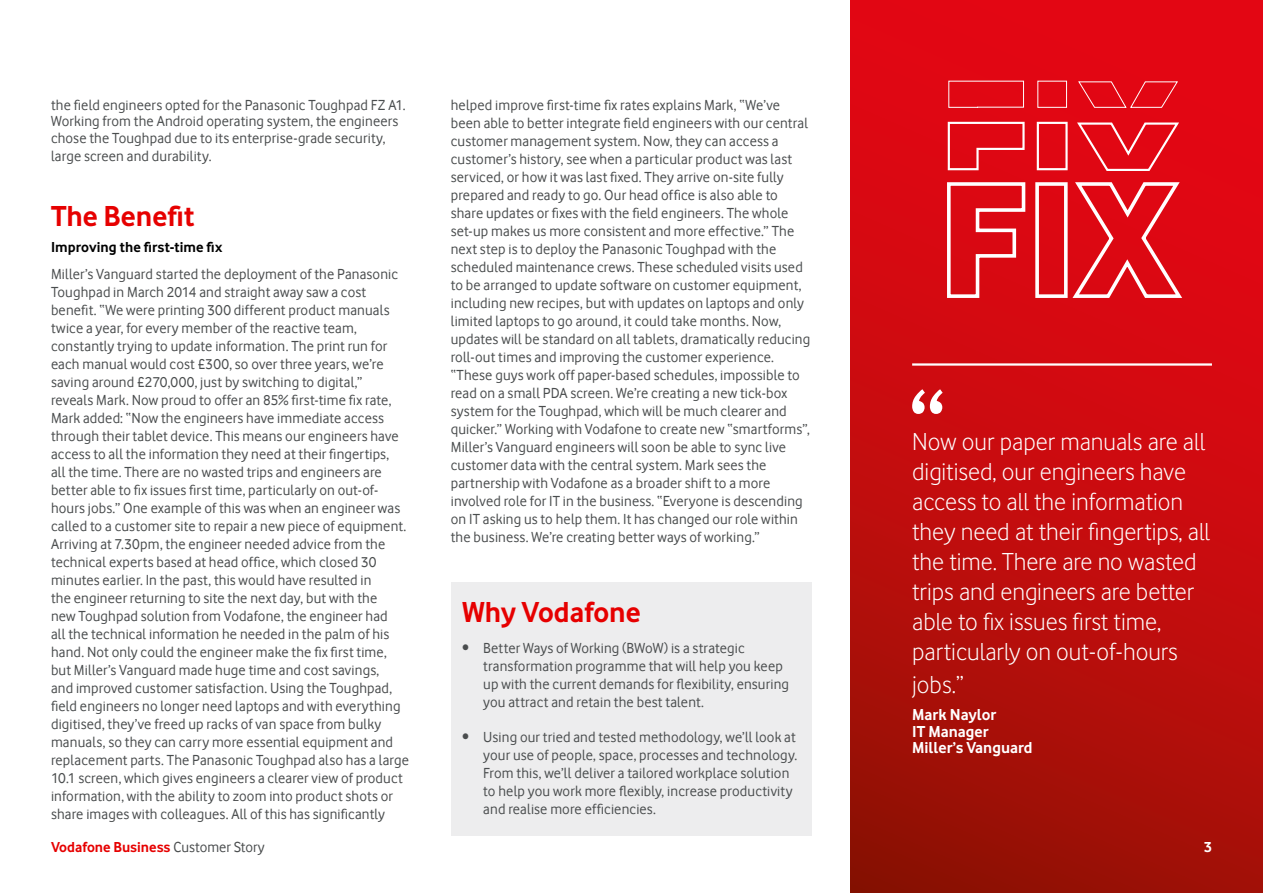
<style>
.page{position:relative;width:1263px;height:893px;background:#fff}
.page>*{position:absolute;margin:0;border:0;box-sizing:border-box;transform-origin:0 0}
.t1{font:700 30px "Vodafone Rg";color:#e60000}
.t2{font:25.5px/30px "Vodafone Lt";color:#fff}
.t3{font:700 16.5px/16.5px "Vodafone Rg";color:#fff}
.t4{font:15px/18px "Vodafone Rg";letter-spacing:.01em;color:#4a4d4e}
.t5{font:700 15px "Vodafone Rg";color:#e60000}
.t6{font:700 15px "Vodafone Rg";letter-spacing:.005em;color:#000}
.t7{font:700 15px "Vodafone Rg";color:#fff}
.s1{font-weight:400;color:#4a4d4e}
</style>
<div class="page">
<svg style="left:850px;top:0;width:413px;height:893px;background:#c20b0d"></svg>
<svg style="left:912px;top:389px;width:31px;height:25px"></svg>
<hr style="left:912px;top:363px;width:300px;height:3px;background:#fff">
<div style="left:451px;top:582px;width:361px;height:254px;background:#ededee"></div>
<svg style="left:945px;top:180px;width:240px;height:121px;background:#e02e37"></svg>
<svg style="left:947px;top:121px;width:234px;height:52px;background:#e3232e"></svg>
<svg style="left:948px;top:80px;width:230px;height:28px;background:#e31b27"></svg>
<p class="t4" style="left:51px;top:97px;width:356px;line-height:16.5px">the field engineers opted for the Panasonic Toughpad FZ A1.<br>Working from the Android operating system, the engineers chose the Toughpad due to its enterprise-grade security,</p>
<p class="t4" style="left:51px;top:147px;width:162px">large screen and durability.</p>
<h1 class="t1" style="left:51px;top:199px;width:145px">The Benefit</h1>
<p class="t6" style="left:51px;top:239px;width:173px">Improving the first-time fix</p>
<p class="t4" style="left:51px;top:265px;width:359px">Miller’s Vanguard started the deployment of the Panasonic Toughpad in March 2014 and straight away saw a cost benefit. “We were printing 300 different product manuals twice a year, for every member of the reactive team, constantly trying to update information. The print run for each manual would cost £300, so over three years, we’re saving around £270,000, just by switching to digital,”<br>reveals Mark. Now proud to offer an 85% first-time fix rate, Mark added: “Now the engineers have immediate access through their tablet device. This means our engineers have access to all the information they need at their fingertips,<br>all the time. There are no wasted trips and engineers are better able to fix issues first time, particularly on out-of&shy;hours jobs.” One example of this was when an engineer was called to a customer site to repair a new piece of equipment.<br>Arriving at 7.30pm, the engineer needed advice from the technical experts based at head office, which closed 30 minutes earlier. In the past, this would have resulted in<br>the engineer returning to site the next day, but with the<br>new Toughpad solution from Vodafone, the engineer had<br>all the technical information he needed in the palm of his hand. Not only could the engineer make the fix first time, but Miller’s Vanguard made huge time and cost savings,<br>and improved customer satisfaction. Using the Toughpad, field engineers no longer need laptops and with everything digitised, they’ve freed up racks of van space from bulky manuals, so they can carry more essential equipment and replacement parts. The Panasonic Toughpad also has a large 10.1 screen, which gives engineers a clearer view of product information, with the ability to zoom into product shots or share images with colleagues. All of this has significantly</p>
<p class="t4" style="left:451px;top:96px;width:361px">helped improve first-time fix rates explains Mark, “We’ve been able to better integrate field engineers with our central customer management system. Now, they can access a customer’s history, see when a particular product was last serviced, or how it was last fixed. They arrive on-site fully prepared and ready to go. Our head office is also able to share updates or fixes with the field engineers. The whole set-up makes us more consistent and more effective.” The next step is to deploy the Panasonic Toughpad with the scheduled maintenance crews. These scheduled visits used to be arranged to update software on customer equipment, including new recipes, but with updates on laptops and only limited laptops to go around, it could take months. Now, updates will be standard on all tablets, dramatically reducing roll-out times and improving the customer experience. “These guys work off paper-based schedules, impossible to read on a small PDA screen. We’re creating a new tick-box system for the Toughpad, which will be much clearer and quicker.” Working with Vodafone to create new “smartforms”, Miller’s Vanguard engineers will soon be able to sync live customer data with the central system. Mark sees the partnership with Vodafone as a broader shift to a more involved role for IT in the business. “Everyone is descending on IT asking us to help them. It has changed our role within the business. We’re creating better ways of working.”</p>
<h1 class="t1" style="left:462px;top:595px;width:180px">Why Vodafone</h1>
<p class="t4" style="left:483px;top:638px;width:307px;text-indent:-21px">• Better Ways of Working (BWoW) is a strategic transformation programme that will help you keep up with the current demands for flexibility, ensuring you attract and retain the best talent.</p>
<p class="t4" style="left:483px;top:727px;width:316px;text-indent:-21px">• Using our tried and tested methodology, we’ll look at your use of people, space, processes and technology.<br>From this, we’ll deliver a tailored workplace solution to help you work more flexibly, increase productivity and realise more efficiencies.</p>
<p class="t2" style="left:912px;top:426px;width:300px">Now our paper manuals are all digitised, our engineers have access to all the information they need at their fingertips, all the time. There are no wasted trips and engineers are better able to fix issues first time, particularly on out-of-hours</p>
<h2 class="t2" style="left:912px;top:669px;width:53px">jobs.”</h2>
<p class="t3" style="left:912px;top:706px;width:122px">Mark Naylor<br>IT Manager<br>Miller’s Vanguard</p>
<p class="t5" style="left:51px;top:839px;width:215px">Vodafone Business <span class="s1">Customer Story</span></p>
<p class="t7" style="left:1204px;top:838px;width:9px">3</p>
</div>
